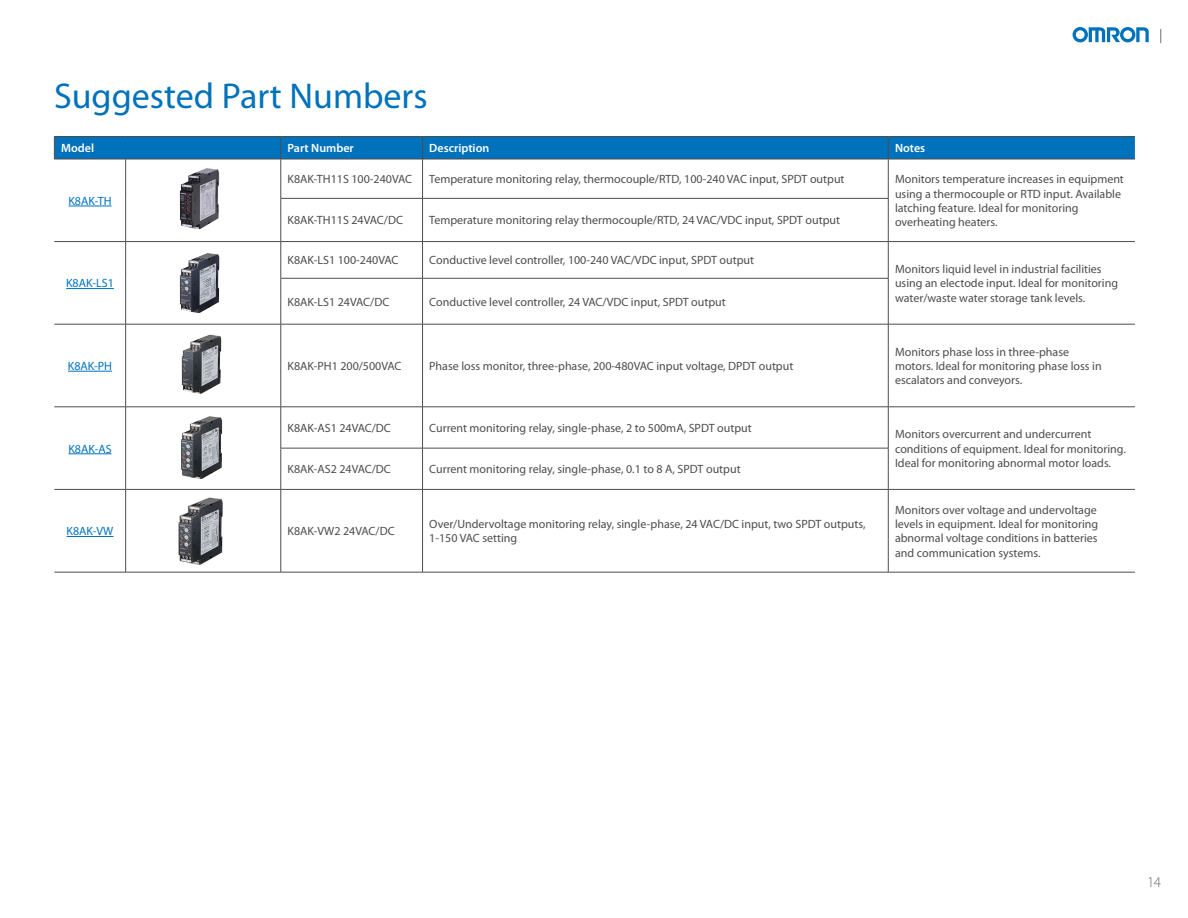
<style>
.page{position:relative;width:1188px;height:918px;background:#fff}
.page>*{position:absolute;margin:0;border:0;box-sizing:border-box;transform-origin:0 0}
.t1{font:36px "Myriad Pro";color:#0072bc}
.t2{font:300 15px "Myriad Pro";color:#6d6e71}
.t3{font:12px/14.4px "Myriad Pro";color:#4d4d4f}
.t4{font:12px "Myriad Pro";color:#0072bc}
.t5{font:600 12px "Myriad Pro";color:#fff}
</style>
<div class="page">
<svg style="left:1073px;top:27px;width:76px;height:15px"></svg>
<svg style="left:1161px;top:29px;width:1px;height:14px"></svg>
<hr style="left:54px;top:136px;width:72px;height:1px;background:#4d4d4f">
<hr style="left:126px;top:136px;width:155px;height:1px;background:#4d4d4f">
<hr style="left:281px;top:136px;width:142px;height:1px;background:#4d4d4f">
<hr style="left:423px;top:136px;width:465px;height:1px;background:#4d4d4f">
<hr style="left:888px;top:136px;width:247px;height:1px;background:#4d4d4f">
<hr style="left:54px;top:159px;width:72px;height:1px;background:#4d4d4f">
<hr style="left:281px;top:159px;width:1px;height:39px;background:#4d4d4f">
<hr style="left:422px;top:159px;width:1px;height:39px;background:#4d4d4f">
<hr style="left:281px;top:198px;width:142px;height:1px;background:#4d4d4f">
<hr style="left:281px;top:199px;width:1px;height:42px;background:#4d4d4f">
<hr style="left:423px;top:198px;width:465px;height:1px;background:#4d4d4f">
<hr style="left:422px;top:199px;width:1px;height:42px;background:#4d4d4f">
<hr style="left:54px;top:241px;width:72px;height:1px;background:#4d4d4f">
<hr style="left:126px;top:241px;width:155px;height:1px;background:#4d4d4f">
<hr style="left:281px;top:241px;width:142px;height:1px;background:#4d4d4f">
<hr style="left:281px;top:242px;width:1px;height:36px;background:#4d4d4f">
<hr style="left:423px;top:241px;width:465px;height:1px;background:#4d4d4f">
<hr style="left:422px;top:242px;width:1px;height:36px;background:#4d4d4f">
<hr style="left:888px;top:241px;width:247px;height:1px;background:#4d4d4f">
<hr style="left:281px;top:278px;width:142px;height:1px;background:#4d4d4f">
<hr style="left:281px;top:278px;width:1px;height:46px;background:#4d4d4f">
<hr style="left:423px;top:278px;width:465px;height:1px;background:#4d4d4f">
<hr style="left:422px;top:278px;width:1px;height:46px;background:#4d4d4f">
<hr style="left:54px;top:324px;width:72px;height:1px;background:#4d4d4f">
<hr style="left:126px;top:324px;width:155px;height:1px;background:#4d4d4f">
<hr style="left:281px;top:324px;width:142px;height:1px;background:#4d4d4f">
<hr style="left:281px;top:324px;width:1px;height:83px;background:#4d4d4f">
<hr style="left:423px;top:324px;width:465px;height:1px;background:#4d4d4f">
<hr style="left:422px;top:324px;width:1px;height:83px;background:#4d4d4f">
<hr style="left:888px;top:324px;width:247px;height:1px;background:#4d4d4f">
<hr style="left:54px;top:407px;width:72px;height:1px;background:#4d4d4f">
<hr style="left:126px;top:407px;width:155px;height:1px;background:#4d4d4f">
<hr style="left:281px;top:407px;width:142px;height:1px;background:#4d4d4f">
<hr style="left:281px;top:407px;width:1px;height:41px;background:#4d4d4f">
<hr style="left:423px;top:407px;width:465px;height:1px;background:#4d4d4f">
<hr style="left:422px;top:407px;width:1px;height:41px;background:#4d4d4f">
<hr style="left:888px;top:407px;width:247px;height:1px;background:#4d4d4f">
<hr style="left:281px;top:448px;width:142px;height:1px;background:#4d4d4f">
<hr style="left:281px;top:448px;width:1px;height:41px;background:#4d4d4f">
<hr style="left:423px;top:448px;width:465px;height:1px;background:#4d4d4f">
<hr style="left:422px;top:448px;width:1px;height:41px;background:#4d4d4f">
<hr style="left:281px;top:489px;width:142px;height:1px;background:#4d4d4f">
<hr style="left:281px;top:490px;width:1px;height:82px;background:#4d4d4f">
<hr style="left:423px;top:489px;width:465px;height:1px;background:#4d4d4f">
<hr style="left:422px;top:490px;width:1px;height:82px;background:#4d4d4f">
<hr style="left:281px;top:572px;width:142px;height:1px;background:#4d4d4f">
<hr style="left:423px;top:572px;width:465px;height:1px;background:#4d4d4f">
<hr style="left:888px;top:489px;width:247px;height:1px;background:#4d4d4f">
<hr style="left:54px;top:489px;width:72px;height:1px;background:#4d4d4f">
<hr style="left:126px;top:489px;width:155px;height:1px;background:#4d4d4f">
<hr style="left:126px;top:572px;width:155px;height:1px;background:#4d4d4f">
<hr style="left:888px;top:159px;width:1px;height:39px;background:#4d4d4f">
<hr style="left:888px;top:199px;width:1px;height:42px;background:#4d4d4f">
<hr style="left:888px;top:242px;width:1px;height:36px;background:#4d4d4f">
<hr style="left:888px;top:278px;width:1px;height:46px;background:#4d4d4f">
<hr style="left:888px;top:324px;width:1px;height:83px;background:#4d4d4f">
<hr style="left:888px;top:407px;width:1px;height:41px;background:#4d4d4f">
<hr style="left:888px;top:448px;width:1px;height:41px;background:#4d4d4f">
<hr style="left:888px;top:490px;width:1px;height:82px;background:#4d4d4f">
<hr style="left:888px;top:572px;width:247px;height:1px;background:#4d4d4f">
<hr style="left:125px;top:159px;width:1px;height:39px;background:#4d4d4f">
<hr style="left:125px;top:198px;width:1px;height:43px;background:#4d4d4f">
<hr style="left:125px;top:242px;width:1px;height:36px;background:#4d4d4f">
<hr style="left:125px;top:278px;width:1px;height:46px;background:#4d4d4f">
<hr style="left:125px;top:324px;width:1px;height:83px;background:#4d4d4f">
<hr style="left:125px;top:407px;width:1px;height:41px;background:#4d4d4f">
<hr style="left:125px;top:448px;width:1px;height:41px;background:#4d4d4f">
<hr style="left:125px;top:490px;width:1px;height:82px;background:#4d4d4f">
<hr style="left:54px;top:572px;width:72px;height:1px;background:#4d4d4f">
<hr style="left:126px;top:159px;width:155px;height:1px;background:#4d4d4f">
<hr style="left:281px;top:159px;width:142px;height:1px;background:#4d4d4f">
<hr style="left:423px;top:159px;width:465px;height:1px;background:#4d4d4f">
<div style="left:54px;top:137px;width:1081px;height:22px;background:#0072bc"></div>
<hr style="left:888px;top:159px;width:247px;height:1px;background:#4d4d4f">
<hr style="left:68px;top:206px;width:44px;height:1px;background:#0072bc">
<img style="left:180px;top:168px;width:40px;height:61px">
<hr style="left:66px;top:288px;width:48px;height:1px;background:#0072bc">
<img style="left:180px;top:253px;width:39px;height:60px">
<hr style="left:68px;top:371px;width:44px;height:1px;background:#0072bc">
<img style="left:182px;top:334px;width:39px;height:60px">
<hr style="left:68px;top:454px;width:44px;height:1px;background:#0072bc">
<img style="left:181px;top:416px;width:41px;height:63px">
<hr style="left:67px;top:536px;width:46px;height:1px;background:#0072bc">
<img style="left:178px;top:498px;width:44px;height:66px">
<h1 class="t1" style="left:54px;top:76px;width:375px">Suggested Part Numbers</h1>
<p class="t5" style="left:61px;top:142px;width:34px">Model</p>
<p class="t5" style="left:288px;top:142px;width:68px">Part Number</p>
<p class="t5" style="left:429px;top:142px;width:62px">Description</p>
<p class="t5" style="left:895px;top:142px;width:32px">Notes</p>
<p class="t4" style="left:68px;top:194px;width:45px">K8AK-TH</p>
<p class="t4" style="left:66px;top:277px;width:49px">K8AK-LS1</p>
<p class="t3" style="left:288px;top:172px;width:126px">K8AK-TH11S 100-240VAC</p>
<p class="t3" style="left:429px;top:172px;width:417px">Temperature monitoring relay, thermocouple/RTD, 100-240 VAC input, SPDT output</p>
<p class="t3" style="left:895px;top:172px;width:230px">Monitors temperature increases in equipment using a thermocouple or RTD input. Available latching feature. Ideal for monitoring</p>
<p class="t3" style="left:288px;top:213px;width:117px">K8AK-TH11S 24VAC/DC</p>
<p class="t3" style="left:429px;top:213px;width:412px">Temperature monitoring relay thermocouple/RTD, 24 VAC/VDC input, SPDT output</p>
<p class="t3" style="left:895px;top:215px;width:104px">overheating heaters.</p>
<p class="t3" style="left:288px;top:253px;width:113px">K8AK-LS1 100-240VAC</p>
<p class="t3" style="left:429px;top:253px;width:326px">Conductive level controller, 100-240 VAC/VDC input, SPDT output</p>
<p class="t3" style="left:288px;top:295px;width:103px">K8AK-LS1 24VAC/DC</p>
<p class="t3" style="left:429px;top:295px;width:298px">Conductive level controller, 24 VAC/VDC input, SPDT output</p>
<p class="t3" style="left:895px;top:262px;width:225px">Monitors liquid level in industrial facilities using an electode input. Ideal for monitoring water/waste water storage tank levels.</p>
<p class="t4" style="left:68px;top:359px;width:46px">K8AK-PH</p>
<p class="t3" style="left:288px;top:359px;width:116px">K8AK-PH1 200/500VAC</p>
<p class="t3" style="left:429px;top:359px;width:366px">Phase loss monitor, three-phase, 200-480VAC input voltage, DPDT output</p>
<p class="t4" style="left:68px;top:442px;width:45px">K8AK-AS</p>
<p class="t3" style="left:288px;top:421px;width:105px">K8AK-AS1 24VAC/DC</p>
<p class="t3" style="left:429px;top:421px;width:324px">Current monitoring relay, single-phase, 2 to 500mA, SPDT output</p>
<p class="t3" style="left:288px;top:462px;width:105px">K8AK-AS2 24VAC/DC</p>
<p class="t3" style="left:429px;top:462px;width:313px">Current monitoring relay, single-phase, 0.1 to 8 A, SPDT output</p>
<p class="t4" style="left:67px;top:525px;width:48px">K8AK-VW</p>
<p class="t3" style="left:288px;top:524px;width:109px">K8AK-VW2 24VAC/DC</p>
<p class="t3" style="left:429px;top:517px;width:438px">Over/Undervoltage monitoring relay, single-phase, 24 VAC/DC input, two SPDT outputs,<br>1-150 VAC setting</p>
<p class="t3" style="left:895px;top:345px;width:208px">Monitors phase loss in three-phase motors. Ideal for monitoring phase loss in escalators and conveyors.</p>
<p class="t3" style="left:895px;top:427px;width:232px">Monitors overcurrent and undercurrent conditions of equipment. Ideal for monitoring.<br>Ideal for monitoring abnormal motor loads.</p>
<p class="t3" style="left:895px;top:503px;width:205px;text-align:justify">Monitors over voltage and undervoltage levels in equipment. Ideal for monitoring abnormal voltage conditions in batteries and communication systems.</p>
<p class="t2" style="left:1147px;top:874px;width:15px">14</p>
</div>
